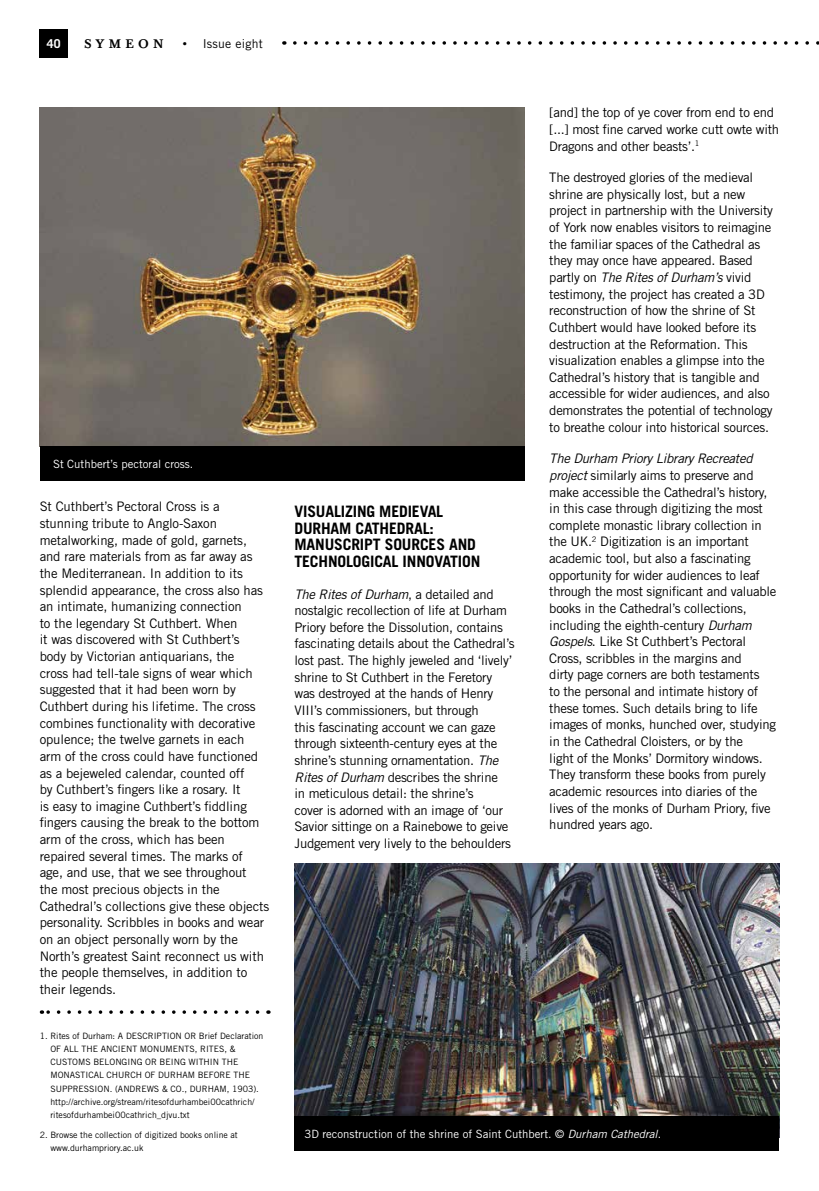
<style>
.page{position:relative;width:819px;height:1191px;background:#fff}
.page>*{position:absolute;margin:0;border:0;box-sizing:border-box;transform-origin:0 0}
.t1{font:700 15.75px/16.6px "Trade Gothic";letter-spacing:-.01em;color:#000}
.t2{font:13.12px/16.6px "Trade Gothic";letter-spacing:-.02em;color:#000}
.t3{font:12.25px "Trade Gothic";letter-spacing:.015em;color:#000}
.t4{font:500 12.25px "Baskerville BQ";letter-spacing:.37em;color:#000}
.t5{font:700 12.25px "Trade Gothic";color:#fff}
.t6{font:11.38px "Trade Gothic";color:#fff}
.t7{font:8.75px/13.1px "Trade Gothic";color:#000}
.s1{font-family:"Baskerville BQ";font-weight:500}
.s2{font-style:italic}
</style>
<div class="page">
<div style="left:40px;top:30px;width:28px;height:28px;background:#000"></div>
<svg style="left:284px;top:41px;width:535px;height:4px"></svg>
<img style="left:40px;top:107px;width:484px;height:339px">
<div style="left:40px;top:446px;width:484px;height:35px;background:#000"></div>
<img style="left:294px;top:863px;width:485px;height:253px">
<div style="left:294px;top:1116px;width:485px;height:35px;background:#000"></div>
<svg style="left:41px;top:1010px;width:216px;height:3px"></svg>
<p class="t5" style="left:47px;top:36px;width:15px">40</p>
<p class="t4" style="left:84px;top:36px;width:80px">SYMEON</p>
<p class="t3" style="left:183px;top:36px;width:81px"><span class="s1">•</span> Issue eight</p>
<p class="t6" style="left:53px;top:457px;width:142px">St Cuthbert’s pectoral cross.</p>
<p class="t2" style="left:40px;top:498px;width:231px">St Cuthbert’s Pectoral Cross is a stunning tribute to Anglo-Saxon metalworking, made of gold, garnets, and rare materials from as far away as the Mediterranean. In addition to its splendid appearance, the cross also has an intimate, humanizing connection<br>to the legendary St Cuthbert. When<br>it was discovered with St Cuthbert’s body by Victorian antiquarians, the<br>cross had tell-tale signs of wear which suggested that it had been worn by Cuthbert during his lifetime. The cross combines functionality with decorative opulence; the twelve garnets in each arm of the cross could have functioned as a bejeweled calendar, counted off<br>by Cuthbert’s fingers like a rosary. It<br>is easy to imagine Cuthbert’s fiddling fingers causing the break to the bottom arm of the cross, which has been repaired several times. The marks of age, and use, that we see throughout<br>the most precious objects in the Cathedral’s collections give these objects personality. Scribbles in books and wear on an object personally worn by the North’s greatest Saint reconnect us with the people themselves, in addition to their legends.</p>
<p class="t1" style="left:294px;top:503px;width:187px">VISUALIZING MEDIEVAL<br>DURHAM CATHEDRAL:<br>MANUSCRIPT SOURCES AND<br>TECHNOLOGICAL INNOVATION</p>
<p class="t2" style="left:294px;top:585px;width:221px"><span class="s2">The Rites of Durham</span>, a detailed and nostalgic recollection of life at Durham Priory before the Dissolution, contains fascinating details about the Cathedral’s lost past. The highly jeweled and ‘lively’ shrine to St Cuthbert in the Feretory was destroyed at the hands of Henry VIII’s commissioners, but through<br>this fascinating account we can gaze through sixteenth-century eyes at the shrine’s stunning ornamentation. <span class="s2">The Rites of Durham</span> describes the shrine<br>in meticulous detail: the shrine’s<br>cover is adorned with an image of ‘our Savior sittinge on a Rainebowe to geive Judgement very lively to the behoulders</p>
<p class="t2" style="left:549px;top:104px;width:231px">[and] the top of ye cover from end to end [...] most fine carved worke cutt owte with<br>Dragons and other beasts’.<sup>1</sup></p>
<p class="t2" style="left:549px;top:169px;width:225px">The destroyed glories of the medieval shrine are physically lost, but a new project in partnership with the University of York now enables visitors to reimagine the familiar spaces of the Cathedral as they may once have appeared. Based partly on <span class="s2">The Rites of Durham’s</span> vivid testimony, the project has created a 3D reconstruction of how the shrine of St Cuthbert would have looked before its destruction at the Reformation. This visualization enables a glimpse into the Cathedral’s history that is tangible and accessible for wider audiences, and also demonstrates the potential of technology to breathe colour into historical sources.</p>
<p class="t2" style="left:549px;top:450px;width:229px"><span class="s2">The Durham Priory Library Recreated project</span> similarly aims to preserve and make accessible the Cathedral’s history, in this case through digitizing the most complete monastic library collection in the UK.<sup>2</sup> Digitization is an important academic tool, but also a fascinating opportunity for wider audiences to leaf through the most significant and valuable books in the Cathedral’s collections, including the eighth-century <span class="s2">Durham Gospels</span>. Like St Cuthbert’s Pectoral Cross, scribbles in the margins and<br>dirty page corners are both testaments<br>to the personal and intimate history of these tomes. Such details bring to life images of monks, hunched over, studying in the Cathedral Cloisters, or by the<br>light of the Monks’ Dormitory windows.<br>They transform these books from purely academic resources into diaries of the lives of the monks of Durham Priory, five hundred years ago.</p>
<p class="t7" style="left:50px;top:1029px;width:214px;text-indent:-11px">1. Rites of Durham: A DESCRIPTION OR Brief Declaration OF ALL THE ANCIENT MONUMENTS, RITES, &amp; CUSTOMS BELONGING OR BEING WITHIN THE MONASTICAL CHURCH OF DURHAM BEFORE THE SUPPRESSION. (ANDREWS &amp; CO., DURHAM, 1903). http://archive.org/stream/ritesofdurhambei00cathrich/ ritesofdurhambei00cathrich_djvu.txt</p>
<p class="t7" style="left:50px;top:1128px;width:189px;text-indent:-11px">2. Browse the collection of digitized books online at www.durhampriory.ac.uk</p>
<p class="t6" style="left:304px;top:1126px;width:358px">3D reconstruction of the shrine of Saint Cuthbert. © <span class="s2">Durham Cathedral</span>.</p>
</div>
